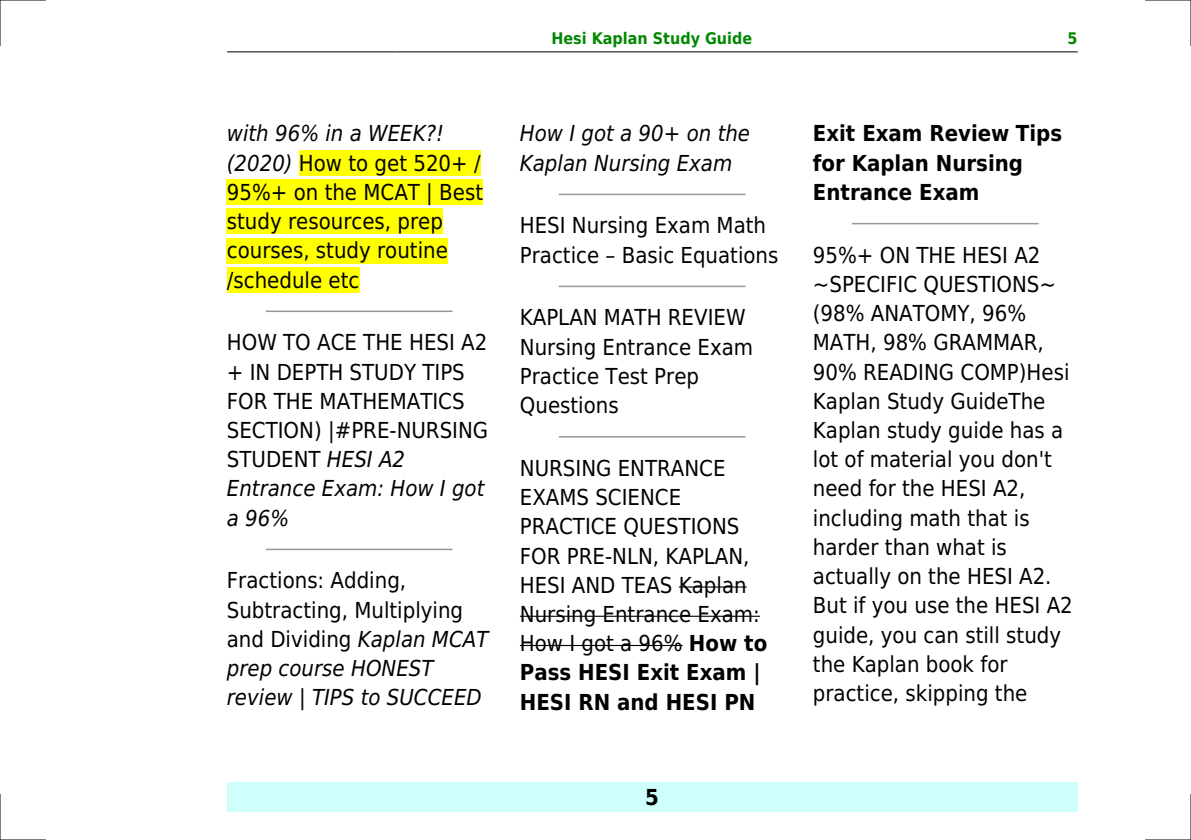
<style>
.page{position:relative;width:1191px;height:840px;background:#fff}
.page>*{position:absolute;margin:0;border:0;box-sizing:border-box;transform-origin:0 0}
.t1{font:22px/29.2px "DejaVu Sans Condensed";color:#000}
.t2{font:700 22px/29.2px "DejaVu Sans Condensed";color:#000}
.t3{font:italic 22px/29.2px "DejaVu Sans Condensed";color:#000}
.t4{font:700 16px "DejaVu Sans Condensed";color:#080}
.s1{font-style:italic}
.s2{font-weight:700}
</style>
<div class="page">
<hr style="left:227px;top:51px;width:170px;height:1px;background:#000">
<hr style="left:397px;top:51px;width:509px;height:1px;background:#000">
<hr style="left:907px;top:51px;width:170px;height:1px;background:#000">
<div style="left:227px;top:782px;width:850px;height:29px;background:#cffffc"></div>
<div style="left:299px;top:150px;width:182px;height:26px;background:#ff0"></div>
<div style="left:227px;top:179px;width:256px;height:26px;background:#ff0"></div>
<div style="left:227px;top:208px;width:216px;height:26px;background:#ff0"></div>
<div style="left:227px;top:238px;width:221px;height:25px;background:#ff0"></div>
<div style="left:227px;top:267px;width:132px;height:25px;background:#ff0"></div>
<hr style="left:266px;top:310px;width:186px;height:2px;background:#999">
<hr style="left:266px;top:548px;width:186px;height:2px;background:#999">
<hr style="left:559px;top:193px;width:186px;height:2px;background:#999">
<hr style="left:559px;top:285px;width:186px;height:2px;background:#999">
<hr style="left:559px;top:436px;width:186px;height:1px;background:#999">
<hr style="left:679px;top:586px;width:67px;height:1px;background:#000">
<hr style="left:520px;top:615px;width:240px;height:1px;background:#000">
<hr style="left:520px;top:644px;width:162px;height:1px;background:#000">
<hr style="left:852px;top:223px;width:185px;height:1px;background:#999">
<hr style="left:0;top:0;width:45px;height:1px;background:#000">
<hr style="left:1145px;top:0;width:46px;height:1px;background:#000">
<hr style="left:0;top:839px;width:45px;height:1px;background:#000">
<hr style="left:1145px;top:839px;width:46px;height:1px;background:#000">
<hr style="left:0;top:0;width:1px;height:45px;background:#000">
<hr style="left:0;top:794px;width:1px;height:45px;background:#000">
<hr style="left:1190px;top:0;width:1px;height:45px;background:#000">
<hr style="left:1190px;top:794px;width:1px;height:45px;background:#000">
<p class="t4" style="left:551px;top:29px;width:202px">Hesi Kaplan Study Guide</p>
<p class="t4" style="left:1067px;top:29px;width:12px">5</p>
<p class="t1" style="left:227px;top:119px;width:258px"><span class="s1">with 96% in a WEEK?! (2020)</span> How to get 520+ /<br>95%+ on the MCAT | Best study resources, prep courses, study routine /schedule etc</p>
<p class="t1" style="left:227px;top:328px;width:263px">HOW TO ACE THE HESI A2 + IN DEPTH STUDY TIPS<br>FOR THE MATHEMATICS<br>SECTION) |#PRE-NURSING<br>STUDENT <span class="s1">HESI A2<br>Entrance Exam: How I got a 96%</span></p>
<p class="t1" style="left:227px;top:566px;width:263px">Fractions: Adding,<br>Subtracting, Multiplying and Dividing <span class="s1">Kaplan MCAT prep course HONEST review | TIPS to SUCCEED</span></p>
<p class="t3" style="left:520px;top:119px;width:232px">How I got a 90+ on the<br>Kaplan Nursing Exam</p>
<p class="t1" style="left:520px;top:211px;width:260px">HESI Nursing Exam Math<br>Practice Basic Equations</p>
<p class="t1" style="left:520px;top:303px;width:235px">KAPLAN MATH REVIEW<br>Nursing Entrance Exam<br>Practice Test Prep<br>Questions</p>
<p class="t1" style="left:520px;top:453px;width:249px">NURSING ENTRANCE<br>EXAMS SCIENCE<br>PRACTICE QUESTIONS<br>FOR PRE-NLN, KAPLAN,<br>HESI AND TEAS Kaplan<br>Nursing Entrance Exam:<br>How I got a 96% <span class="s2">How to<br>Pass HESI Exit Exam |<br>HESI RN and HESI PN</span></p>
<p class="t2" style="left:813px;top:119px;width:251px">Exit Exam Review Tips for Kaplan Nursing<br>Entrance Exam</p>
<p class="t1" style="left:813px;top:240px;width:261px">95%+ ON THE HESI A2 ~SPECIFIC QUESTIONS~ (98% ANATOMY, 96%<br>MATH, 98% GRAMMAR,<br>90% READING COMP)Hesi<br>Kaplan Study GuideThe<br>Kaplan study guide has a lot of material you don't need for the HESI A2, including math that is harder than what is actually on the HESI A2.<br>But if you use the HESI A2 guide, you can still study the Kaplan book for practice, skipping the</p>
<p class="t2" style="left:645px;top:782px;width:15px">5</p>
</div>
